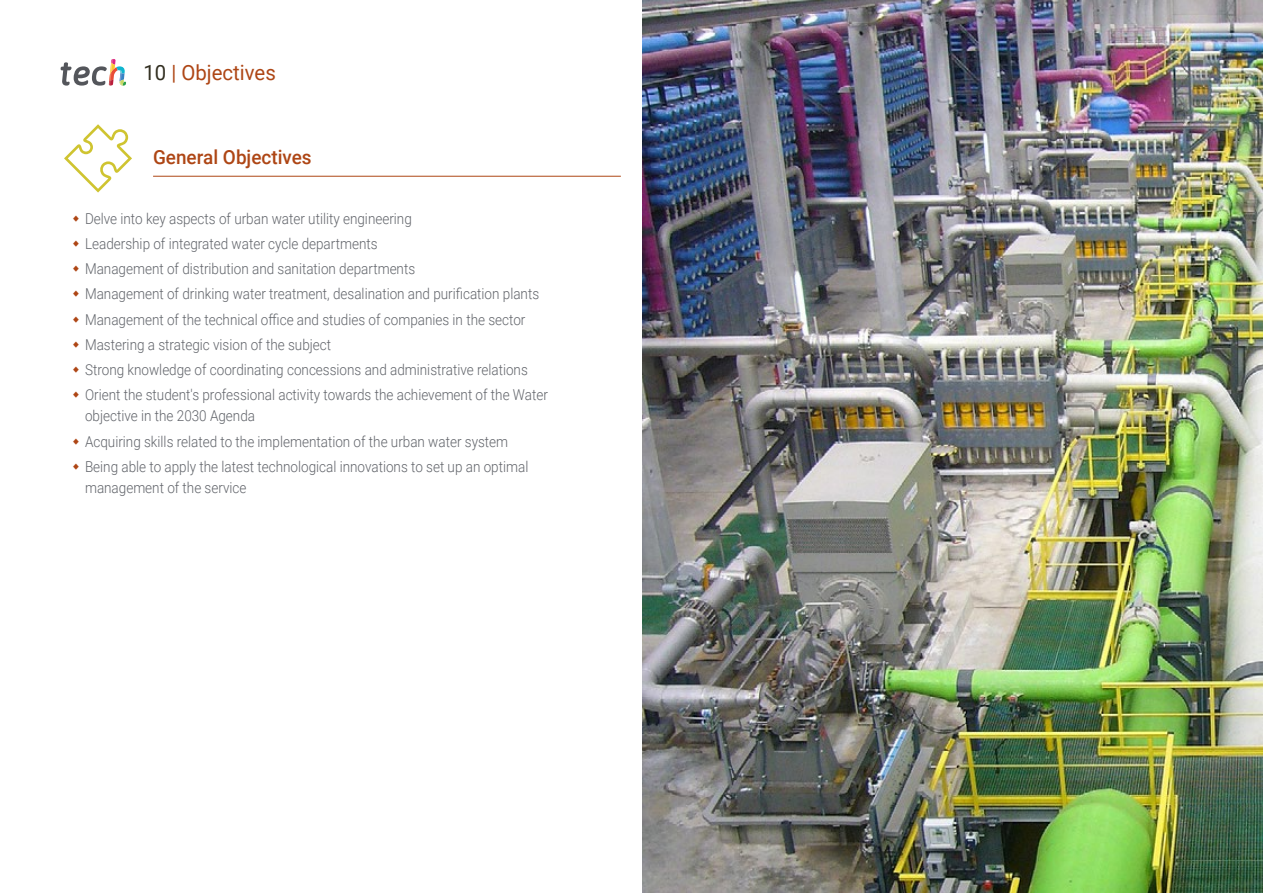
<style>
.page{position:relative;width:1263px;height:893px;background:#fff}
.page>*{position:absolute;margin:0;border:0;box-sizing:border-box;transform-origin:0 0}
.t1{font:21px "Roboto";color:#ae4615}
.t2{font:500 19.5px "Roboto";color:#ae4615}
.t3{font:300 15px/25.2px "Roboto";color:#61646a;scale:.9 1}
.s1{color:#312e20}
</style>
<div class="page">
<svg style="left:64px;top:124px;width:68px;height:69px"></svg>
<img style="left:642px;top:0;width:621px;height:893px">
<svg style="left:61px;top:59px;width:65px;height:27px"></svg>
<hr style="left:153px;top:176px;width:468px;height:1px;background:#ae4615">
<h1 class="t1" style="left:144px;top:57px;width:134px"><span class="s1">10</span> | Objectives</h1>
<h2 class="t2" style="left:153px;top:144px;width:160px">General Objectives</h2>
<p class="t3" style="left:85px;top:205px;width:516px">Delve into key aspects of urban water utility engineering<br>Leadership of integrated water cycle departments<br>Management of distribution and sanitation departments<br>Management of drinking water treatment, desalination and purification plants Management of the technical office and studies of companies in the sector Mastering a strategic vision of the subject<br>Strong knowledge of coordinating concessions and administrative relations Orient the student's professional activity towards the achievement of the Water</p>
<p class="t3" style="left:85px;top:403px;width:494px">objective in the 2030 Agenda<br>Acquiring skills related to the implementation of the urban water system<br>Being able to apply the latest technological innovations to set up an optimal</p>
<p class="t3" style="left:85px;top:474px;width:181px">management of the service</p>
</div>
